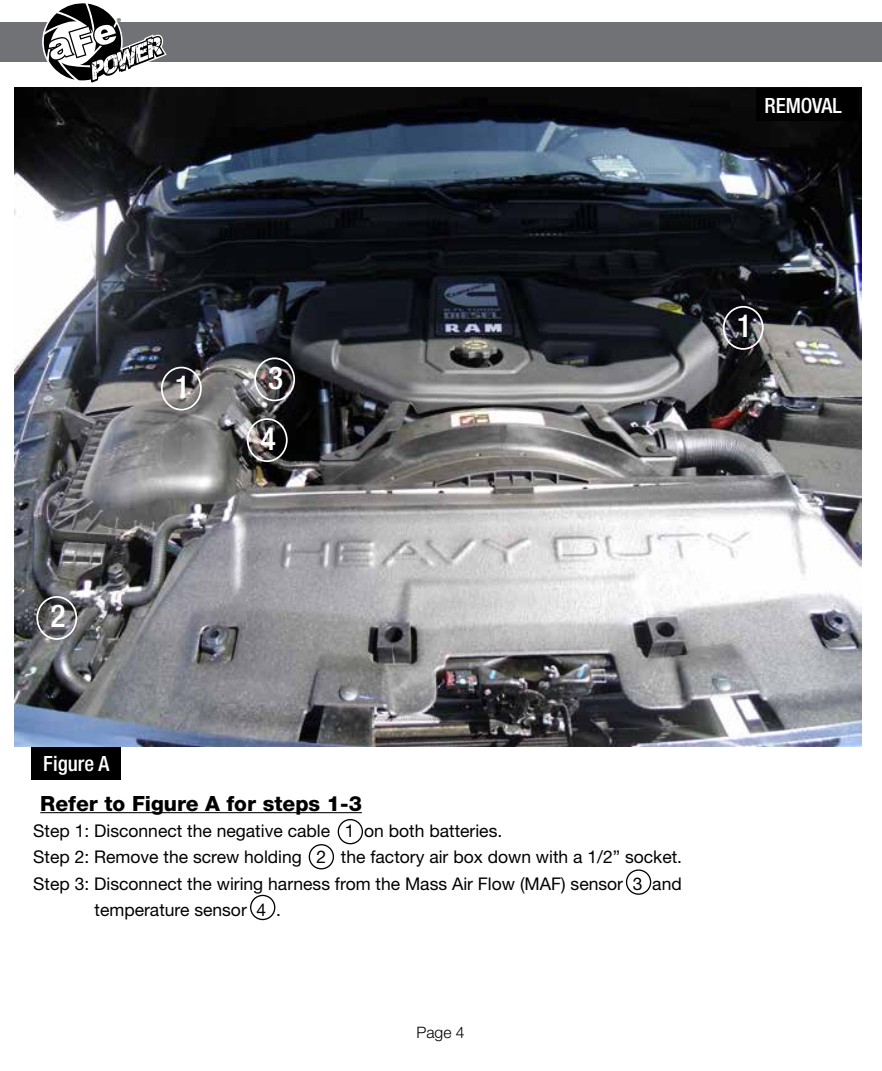
<style>
.page{position:relative;width:882px;height:1071px;background:#fff}
.page>*{position:absolute;margin:0;border:0;box-sizing:border-box;transform-origin:0 0}
.t1{font:500 condensed 31.5px/60.7px "Helvetica Neue";color:#fff}
.t2{font:800 21px "Helvetica Neue";color:#000}
.t3{font:500 condensed 21px "Helvetica Neue";color:#fff}
.t4{font:17.5px "Helvetica Neue";color:#000}
.t5{font:300 15.75px "Helvetica Neue";color:#000}
.t6{font:8.75px "Myriad";color:#000}
</style>
<div class="page">
<div style="left:0;top:23px;width:882px;height:39px;background:#717275"></div>
<svg style="left:43px;top:3px;width:124px;height:80px"></svg>
<hr style="left:40px;top:812px;width:322px;height:1px;background:#000">
<div style="left:32px;top:747px;width:89px;height:33px;background:#000"></div>
<img style="left:14px;top:88px;width:847px;height:659px">
<div style="left:756px;top:88px;width:103px;height:33px;background:#000"></div>
<div style="left:36px;top:596px;width:41px;height:44px;border:2px solid #fff;border-radius:50%"></div>
<div style="left:161px;top:367px;width:41px;height:44px;border:2px solid #fff;border-radius:50%"></div>
<div style="left:723px;top:306px;width:41px;height:44px;border:2px solid #fff;border-radius:50%"></div>
<div style="left:254px;top:357px;width:41px;height:44px;border:2px solid #fff;border-radius:50%"></div>
<div style="left:247px;top:418px;width:41px;height:44px;border:2px solid #fff;border-radius:50%"></div>
<div style="left:338px;top:819px;width:25px;height:25px;border:1px solid #000;border-radius:50%"></div>
<div style="left:309px;top:844px;width:25px;height:25px;border:1px solid #000;border-radius:50%"></div>
<div style="left:626px;top:869px;width:25px;height:26px;border:1px solid #000;border-radius:50%"></div>
<div style="left:250px;top:895px;width:25px;height:25px;border:1px solid #000;border-radius:50%"></div>
<p class="t6" style="left:117px;top:17px;width:6px">®</p>
<p class="t3" style="left:764px;top:93px;width:79px">REMOVAL</p>
<h1 class="t1" style="left:175px;top:356px;width:17px">1</h1>
<h1 class="t1" style="left:261px;top:347px;width:24px">3<br>4</h1>
<h1 class="t1" style="left:737px;top:295px;width:17px">1</h1>
<h1 class="t1" style="left:50px;top:585px;width:17px">2</h1>
<p class="t3" style="left:43px;top:751px;width:67px">Figure A</p>
<p class="t2" style="left:40px;top:791px;width:323px">Refer to Figure A for steps 1-3</p>
<p class="t4" style="left:33px;top:820px;width:471px">Step 1: Disconnect the negative cable 1 on both batteries.</p>
<p class="t4" style="left:33px;top:847px;width:650px">Step 2: Remove the screw holding 2 the factory air box down with a 1/2” socket.</p>
<p class="t4" style="left:33px;top:873px;width:650px">Step 3: Disconnect the wiring harness from the Mass Air Flow (MAF) sensor 3 and</p>
<p class="t4" style="left:94px;top:899px;width:188px">temperature sensor 4 .</p>
<p class="t5" style="left:416px;top:1023px;width:50px">Page 4</p>
</div>
